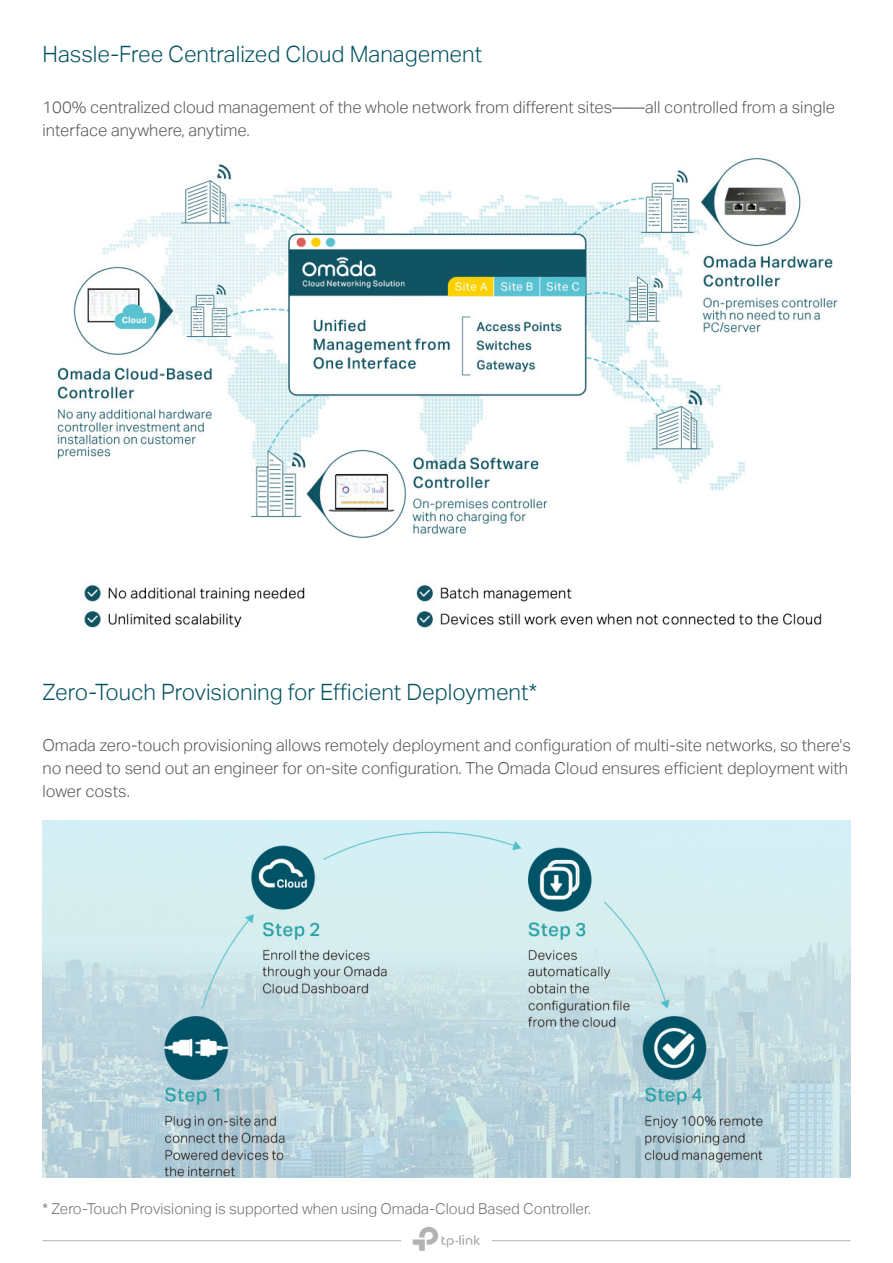
<style>
.page{position:relative;width:893px;height:1263px;background:#fff}
.page>*{position:absolute;margin:0;border:0;box-sizing:border-box;transform-origin:0 0}
.t1{font:22.5px "TP Link Aktiv Light";color:#045361}
.t2{font:16.5px/22.8px "TP Link Aktiv Light";color:#595757}
.t3{font:15px "TP Link Aktiv Light";color:#727171}
</style>
<div class="page">
<hr style="left:43px;top:1240px;width:358px;height:1px;background:#b5b4b5">
<hr style="left:492px;top:1240px;width:358px;height:1px;background:#b5b4b5">
<svg style="left:413px;top:1227px;width:67px;height:24px"></svg>
<img style="left:57px;top:158px;width:781px;height:470px">
<img style="left:43px;top:821px;width:807px;height:357px">
<h1 class="t1" style="left:43px;top:41px;width:441px">Hassle-Free Centralized Cloud Management</h1>
<p class="t2" style="left:43px;top:96px;width:794px">100% centralized cloud management of the whole network from different sites——all controlled from a single interface anywhere, anytime.</p>
<h1 class="t1" style="left:43px;top:679px;width:496px">Zero-Touch Provisioning for Efficient Deployment*</h1>
<p class="t2" style="left:43px;top:734px;width:810px">Omada zero-touch provisioning allows remotely deployment and configuration of multi-site networks, so there's no need to send out an engineer for on-site configuration. The Omada Cloud ensures efficient deployment with lower costs.</p>
<p class="t3" style="left:43px;top:1200px;width:550px">* Zero-Touch Provisioning is supported when using Omada-Cloud Based Controller.</p>
</div>
